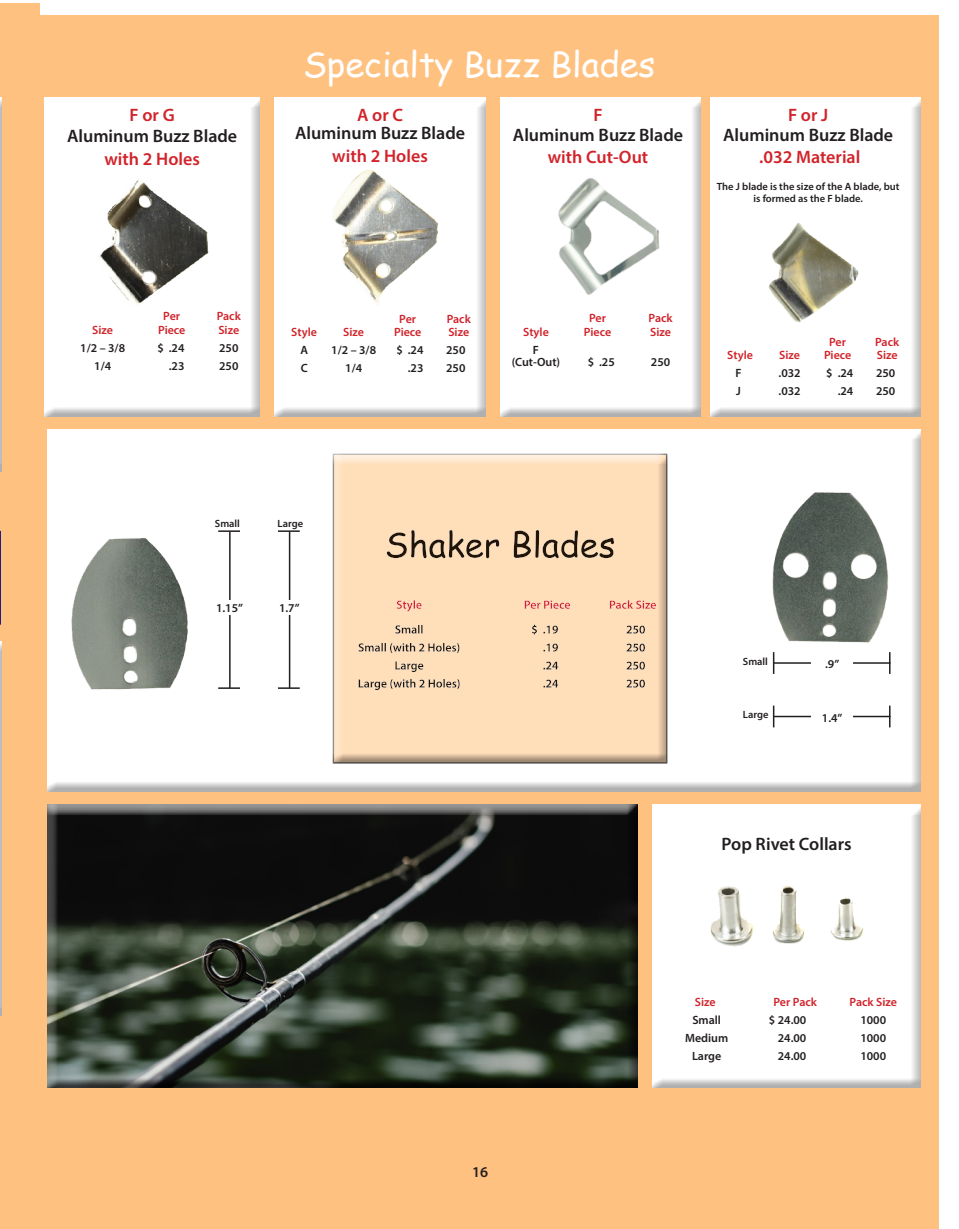
<style>
.page{position:relative;width:959px;height:1229px;background:#fff}
.page>*{position:absolute;margin:0;border:0;box-sizing:border-box;transform-origin:0 0}
.t1{font:34.5px "Comic Sans MS";color:#fff}
.t2{font:600 18px "Myriad Pro";color:#231f20}
.t3{font:600 18px "Myriad Pro";color:#d1232a}
.t4{font:600 15px "Myriad Pro";color:#231f20}
.t5{font:600 12px/12px "Myriad Pro";color:#231f20;text-align:center}
.t6{font:600 12px "Myriad Pro";color:#d1232a}
.t7{font:600 10.5px/12.6px "Myriad Pro";color:#231f20;text-align:center}
</style>
<div class="page">
<div style="left:0;top:3px;width:40px;height:1225px;background:#ffc180"></div>
<hr style="left:0;top:97px;width:4px;height:376px;background:#c0bfbd">
<hr style="left:0;top:641px;width:4px;height:375px;background:#bfbebf">
<svg style="left:0;top:531px;width:1px;height:93px"></svg>
<div style="left:2px;top:16px;width:936px;height:1212px;background:#ffc180"></div>
<div style="left:44px;top:97px;width:218px;height:320px;background:#231f20;opacity:.36"></div>
<div style="left:46px;top:429px;width:876px;height:363px;background:#231f20;opacity:.36"></div>
<div style="left:709px;top:97px;width:213px;height:320px;background:#231f20;opacity:.36"></div>
<div style="left:274px;top:97px;width:214px;height:320px;background:#231f20;opacity:.36"></div>
<div style="left:499px;top:97px;width:204px;height:320px;background:#231f20;opacity:.36"></div>
<div style="left:328px;top:452px;width:344px;height:312px;background:#231f20;opacity:.44"></div>
<img style="left:70px;top:167px;width:165px;height:145px">
<img style="left:59px;top:530px;width:140px;height:166px">
<img style="left:760px;top:485px;width:140px;height:164px">
<img style="left:754px;top:212px;width:119px;height:120px">
<img style="left:319px;top:152px;width:130px;height:160px">
<img style="left:523px;top:163px;width:148px;height:148px">
<hr style="left:229px;top:531px;width:1px;height:157px;background:#231f20">
<hr style="left:289px;top:531px;width:1px;height:157px;background:#231f20">
<div style="left:208px;top:600px;width:42px;height:14px;background:#fff"></div>
<div style="left:268px;top:600px;width:41px;height:14px;background:#fff"></div>
<hr style="left:218px;top:687px;width:22px;height:2px;background:#231f20">
<hr style="left:278px;top:687px;width:22px;height:2px;background:#231f20">
<hr style="left:218px;top:530px;width:22px;height:2px;background:#231f20">
<hr style="left:278px;top:530px;width:22px;height:2px;background:#231f20">
<hr style="left:773px;top:662px;width:117px;height:1px;background:#231f20">
<hr style="left:773px;top:715px;width:117px;height:2px;background:#231f20">
<div style="left:811px;top:656px;width:41px;height:15px;background:#fff"></div>
<div style="left:811px;top:710px;width:41px;height:14px;background:#fff"></div>
<svg style="left:889px;top:652px;width:1px;height:22px"></svg>
<svg style="left:889px;top:705px;width:1px;height:22px"></svg>
<svg style="left:773px;top:652px;width:1px;height:22px"></svg>
<svg style="left:773px;top:705px;width:1px;height:22px"></svg>
<div style="left:652px;top:804px;width:270px;height:284px;background:#231f20;opacity:.36"></div>
<img style="left:652px;top:832px;width:270px;height:131px">
<div style="left:46px;top:804px;width:592px;height:284px;background:#231f20;opacity:.75"></div>
<h2 class="t3" style="left:130px;top:104px;width:47px">F or G</h2>
<h2 class="t2" style="left:67px;top:125px;width:172px">Aluminum Buzz Blade</h2>
<h2 class="t3" style="left:104px;top:147px;width:97px">with 2 Holes</h2>
<p class="t6" style="left:163px;top:309px;width:18px">Per</p>
<p class="t6" style="left:217px;top:309px;width:26px">Pack</p>
<p class="t6" style="left:92px;top:322px;width:22px">Size</p>
<p class="t6" style="left:158px;top:322px;width:29px">Piece</p>
<p class="t6" style="left:218px;top:322px;width:22px">Size</p>
<p class="t5" style="left:80px;top:341px;width:46px">1/2 – 3/8</p>
<p class="t5" style="left:157px;top:341px;width:29px">$ .24</p>
<p class="t5" style="left:219px;top:341px;width:21px">250</p>
<p class="t5" style="left:94px;top:359px;width:18px">1/4</p>
<p class="t5" style="left:169px;top:359px;width:17px">.23</p>
<p class="t5" style="left:219px;top:359px;width:21px">250</p>
<h1 class="t1" style="left:303px;top:38px;width:354px">Specialty Buzz Blades</h1>
<h2 class="t3" style="left:357px;top:104px;width:48px">A or C</h2>
<h2 class="t2" style="left:295px;top:122px;width:172px">Aluminum Buzz Blade</h2>
<h2 class="t3" style="left:332px;top:144px;width:97px">with 2 Holes</h2>
<h2 class="t3" style="left:593px;top:104px;width:11px">F</h2>
<h2 class="t2" style="left:513px;top:123px;width:172px">Aluminum Buzz Blade</h2>
<h2 class="t3" style="left:548px;top:146px;width:102px">with Cut-Out</h2>
<h2 class="t3" style="left:788px;top:104px;width:42px">F or J</h2>
<h2 class="t2" style="left:723px;top:123px;width:172px">Aluminum Buzz Blade</h2>
<h2 class="t3" style="left:759px;top:146px;width:103px">.032 Material</h2>
<p class="t7" style="left:717px;top:179px;width:184px">The J blade is the size of the A blade, but is formed as the F blade.</p>
<p class="t6" style="left:399px;top:311px;width:18px">Per</p>
<p class="t6" style="left:447px;top:311px;width:26px">Pack</p>
<p class="t6" style="left:291px;top:324px;width:27px">Style</p>
<p class="t6" style="left:343px;top:324px;width:22px">Size</p>
<p class="t6" style="left:394px;top:324px;width:29px">Piece</p>
<p class="t6" style="left:448px;top:324px;width:22px">Size</p>
<p class="t5" style="left:300px;top:344px;width:9px">A</p>
<p class="t5" style="left:331px;top:344px;width:46px">1/2 – 3/8</p>
<p class="t5" style="left:396px;top:344px;width:29px">$ .24</p>
<p class="t5" style="left:446px;top:344px;width:21px">250</p>
<p class="t5" style="left:301px;top:362px;width:9px">C</p>
<p class="t5" style="left:345px;top:362px;width:18px">1/4</p>
<p class="t5" style="left:408px;top:362px;width:17px">.23</p>
<p class="t5" style="left:446px;top:362px;width:21px">250</p>
<p class="t6" style="left:589px;top:310px;width:18px">Per</p>
<p class="t6" style="left:648px;top:310px;width:26px">Pack</p>
<p class="t6" style="left:523px;top:324px;width:27px">Style</p>
<p class="t6" style="left:584px;top:324px;width:29px">Piece</p>
<p class="t6" style="left:650px;top:324px;width:22px">Size</p>
<p class="t5" style="left:512px;top:343px;width:50px">F (Cut-Out)</p>
<p class="t5" style="left:587px;top:355px;width:29px">$ .25</p>
<p class="t5" style="left:651px;top:355px;width:21px">250</p>
<p class="t6" style="left:829px;top:334px;width:18px">Per</p>
<p class="t6" style="left:875px;top:334px;width:26px">Pack</p>
<p class="t6" style="left:727px;top:347px;width:27px">Style</p>
<p class="t6" style="left:779px;top:347px;width:22px">Size</p>
<p class="t6" style="left:824px;top:347px;width:29px">Piece</p>
<p class="t6" style="left:876px;top:347px;width:22px">Size</p>
<p class="t5" style="left:735px;top:367px;width:8px">F</p>
<p class="t5" style="left:778px;top:367px;width:24px">.032</p>
<p class="t5" style="left:826px;top:367px;width:29px">$ .24</p>
<p class="t5" style="left:876px;top:367px;width:21px">250</p>
<p class="t5" style="left:736px;top:385px;width:6px">J</p>
<p class="t5" style="left:778px;top:385px;width:24px">.032</p>
<p class="t5" style="left:837px;top:385px;width:17px">.24</p>
<p class="t5" style="left:876px;top:385px;width:21px">250</p>
<p class="t7" style="left:215px;top:517px;width:27px">Small</p>
<p class="t7" style="left:277px;top:517px;width:27px">Large</p>
<p class="t5" style="left:216px;top:601px;width:29px">1.15”</p>
<p class="t5" style="left:279px;top:601px;width:22px">1.7”</p>
<p class="t7" style="left:743px;top:654px;width:27px">Small</p>
<p class="t7" style="left:742px;top:707px;width:27px">Large</p>
<p class="t5" style="left:825px;top:658px;width:16px">.9”</p>
<p class="t5" style="left:821px;top:711px;width:22px">1.4”</p>
<h2 class="t2" style="left:721px;top:832px;width:132px">Pop Rivet Collars</h2>
<p class="t4" style="left:472px;top:1162px;width:18px">16</p>
<p class="t6" style="left:694px;top:994px;width:22px">Size</p>
<p class="t6" style="left:773px;top:994px;width:45px">Per Pack</p>
<p class="t6" style="left:849px;top:994px;width:49px">Pack Size</p>
<p class="t5" style="left:692px;top:1013px;width:30px">Small</p>
<p class="t5" style="left:769px;top:1013px;width:39px">$ 24.00</p>
<p class="t5" style="left:860px;top:1013px;width:27px">1000</p>
<p class="t5" style="left:685px;top:1031px;width:45px">Medium</p>
<p class="t5" style="left:777px;top:1031px;width:30px">24.00</p>
<p class="t5" style="left:860px;top:1031px;width:27px">1000</p>
<p class="t5" style="left:692px;top:1049px;width:31px">Large</p>
<p class="t5" style="left:777px;top:1049px;width:30px">24.00</p>
<p class="t5" style="left:860px;top:1049px;width:27px">1000</p>
</div>
